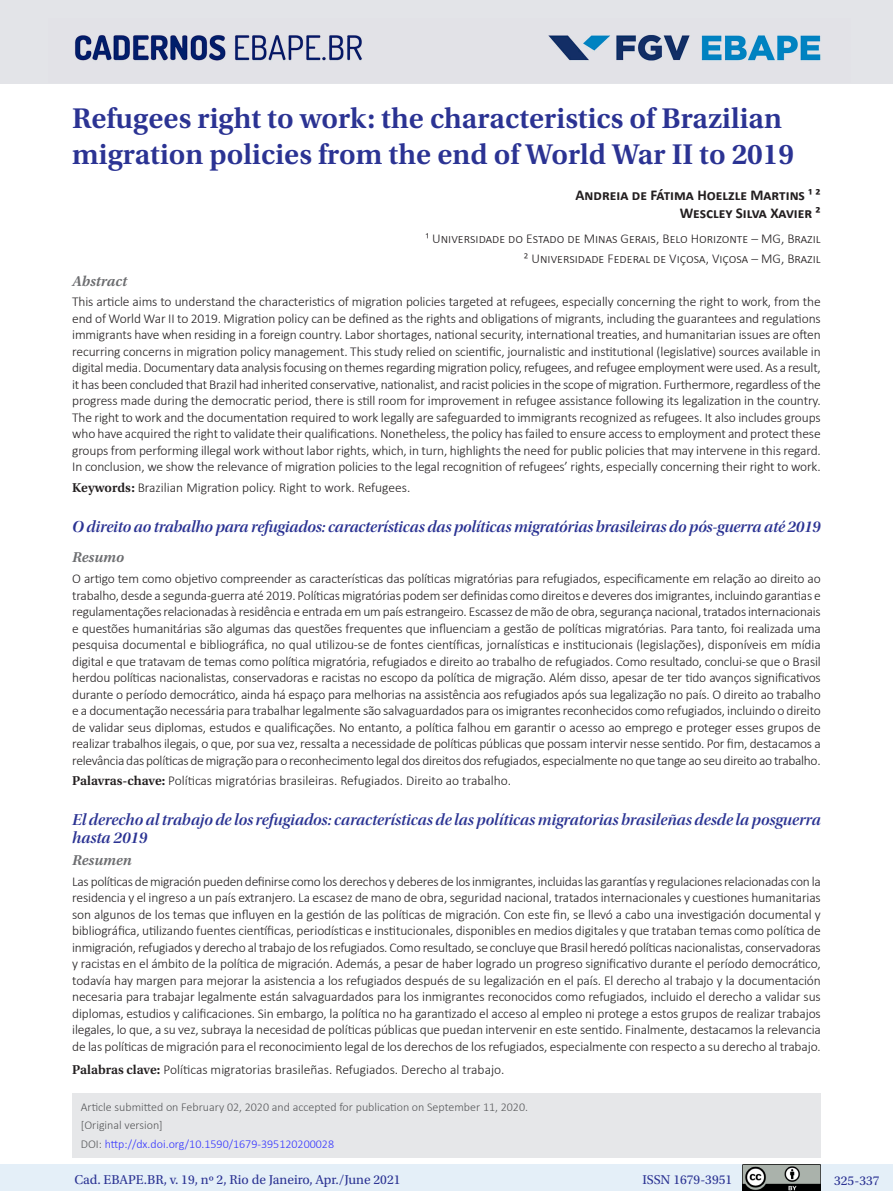
<style>
.page{position:relative;width:893px;height:1191px;background:#fff}
.page>*{position:absolute;margin:0;border:0;box-sizing:border-box;transform-origin:0 0}
._01_título_PT{font:600 30px/36px "Utopia Std";color:#2b3393}
._03_3_1_título_IN{font:16.5px/18px "Utopia Std Semibold Disp It";letter-spacing:-.005em;color:#2b3393}
._02_autores{font:700 15px "Calibri";color:#231f20}
._03_0_titulo_resumo{font:italic 600 15px "Utopia Std";color:#6c6d70}
._03_1_1_resumo_PT{font:300 13.5px/16.5px "Calibri";letter-spacing:-.02em;color:#231f20;text-align:justify}
._03_3_2_resumo_IN{font:300 13.5px/16.5px "Calibri";letter-spacing:-.01em;color:#231f20;text-align:justify}
._03_1_2_palavras-cha{font:300 13.5px "Calibri";color:#231f20}
._02_autores_-_tit{font:300 13.5px "Calibri";color:#231f20}
.t1{font:13.5px "Utopia Std";color:#2b3393}
._03_1_2_Keywords{font:300 13.5px "Calibri";color:#231f20}
._06_3_nota_de_rodape{font:300 12px "Calibri";color:#57585a}
._06_3_nota_de_rodape-2{font:300 12px "Calibri";color:#33f}
.s1{font-family:"Utopia Std";font-weight:600}
.s2{font-size:12.75px}
.s3{color:#57585a}
</style>
<div class="page">
<div style="left:0;top:1164px;width:893px;height:27px;background:#e4eff8"></div>
<img style="left:743px;top:1164px;width:78px;height:27px">
<div style="left:0;top:0;width:893px;height:84px;background:#e3e4e8"></div>
<img style="left:74px;top:34px;width:747px;height:27px">
<div style="left:72px;top:1093px;width:749px;height:64px;background:#e6e7e9"></div>
<p class="_01_título_PT" style="left:72px;top:101px;width:723px">Refugees right to work: the characteristics of Brazilian migration policies from the end of World War II to 2019</p>
<p class="_02_autores" style="left:575px;top:185px;width:247px">Andreia de Fátima Hoelzle Martins ¹ ²</p>
<p class="_02_autores" style="left:680px;top:203px;width:142px">Wescley Silva Xavier ²</p>
<p class="_02_autores_-_tit" style="left:426px;top:230px;width:396px">¹ Universidade do Estado de Minas Gerais, Belo Horizonte – MG, Brazil</p>
<p class="_02_autores_-_tit" style="left:524px;top:250px;width:298px">² Universidade Federal de Viçosa, Viçosa – MG, Brazil</p>
<p class="_03_0_titulo_resumo" style="left:72px;top:272px;width:57px">Abstract</p>
<p class="_03_3_2_resumo_IN" style="left:72px;top:293px;width:750px">This article aims to understand the characteristics of migration policies targeted at refugees, especially concerning the right to work, from the end of World War II to 2019. Migration policy can be defined as the rights and obligations of migrants, including the guarantees and regulations immigrants have when residing in a foreign country. Labor shortages, national security, international treaties, and humanitarian issues are often recurring concerns in migration policy management. This study relied on scientific, journalistic and institutional (legislative) sources available in digital media. Documentary data analysis focusing on themes regarding migration policy, refugees, and refugee employment were used. As a result, it has been concluded that Brazil had inherited conservative, nationalist, and racist policies in the scope of migration. Furthermore, regardless of the progress made during the democratic period, there is still room for improvement in refugee assistance following its legalization in the country.<br>The right to work and the documentation required to work legally are safeguarded to immigrants recognized as refugees. It also includes groups who have acquired the right to validate their qualifications. Nonetheless, the policy has failed to ensure access to employment and protect these groups from performing illegal work without labor rights, which, in turn, highlights the need for public policies that may intervene in this regard.<br>In conclusion, we show the relevance of migration policies to the legal recognition of refugees’ rights, especially concerning their right to work.</p>
<p class="_03_1_2_Keywords" style="left:72px;top:479px;width:340px"><span class="s1">Keywords:</span> Brazilian Migration policy. Right to work. Refugees.</p>
<p class="_03_3_1_título_IN" style="left:72px;top:517px;width:750px">O direito ao trabalho para refugiados: características das políticas migratórias brasileiras do pós-guerra até 2019</p>
<p class="_03_0_titulo_resumo" style="left:72px;top:549px;width:53px">Resumo</p>
<p class="_03_1_1_resumo_PT" style="left:72px;top:570px;width:750px">O artigo tem como objetivo compreender as características das políticas migratórias para refugiados, especificamente em relação ao direito ao trabalho, desde a segunda-guerra até 2019. Políticas migratórias podem ser definidas como direitos e deveres dos imigrantes, incluindo garantias e regulamentações relacionadas à residência e entrada em um país estrangeiro. Escassez de mão de obra, segurança nacional, tratados internacionais e questões humanitárias são algumas das questões frequentes que influenciam a gestão de políticas migratórias. Para tanto, foi realizada uma pesquisa documental e bibliográfica, no qual utilizou-se de fontes científicas, jornalísticas e institucionais (legislações), disponíveis em mídia digital e que tratavam de temas como política migratória, refugiados e direito ao trabalho de refugiados. Como resultado, conclui-se que o Brasil herdou políticas nacionalistas, conservadoras e racistas no escopo da política de migração. Além disso, apesar de ter tido avanços significativos durante o período democrático, ainda há espaço para melhorias na assistência aos refugiados após sua legalização no país. O direito ao trabalho e a documentação necessária para trabalhar legalmente são salvaguardados para os imigrantes reconhecidos como refugiados, incluindo o direito de validar seus diplomas, estudos e qualificações. No entanto, a política falhou em garantir o acesso ao emprego e proteger esses grupos de realizar trabalhos ilegais, o que, por sua vez, ressalta a necessidade de políticas públicas que possam intervir nesse sentido. Por fim, destacamos a relevância das políticas de migração para o reconhecimento legal dos direitos dos refugiados, especialmente no que tange ao seu direito ao trabalho.</p>
<p class="_03_1_2_palavras-cha" style="left:72px;top:772px;width:440px"><span class="s1">Palavras-chave:</span> Políticas migratórias brasileiras. Refugiados. Direito ao trabalho.</p>
<p class="_03_3_1_título_IN" style="left:72px;top:810px;width:750px">El derecho al trabajo de los refugiados: características de las políticas migratorias brasileñas desde la posguerra hasta 2019</p>
<p class="_03_0_titulo_resumo" style="left:72px;top:851px;width:61px">Resumen</p>
<p class="_03_1_1_resumo_PT" style="left:72px;top:872px;width:750px">Las políticas de migración pueden definirse como los derechos y deberes de los inmigrantes, incluidas las garantías y regulaciones relacionadas con la residencia y el ingreso a un país extranjero. La escasez de mano de obra, seguridad nacional, tratados internacionales y cuestiones humanitarias son algunos de los temas que influyen en la gestión de las políticas de migración. Con este fin, se llevó a cabo una investigación documental y bibliográfica, utilizando fuentes científicas, periodísticas e institucionales, disponibles en medios digitales y que trataban temas como política de inmigración, refugiados y derecho al trabajo de los refugiados. Como resultado, se concluye que Brasil heredó políticas nacionalistas, conservadoras y racistas en el ámbito de la política de migración. Además, a pesar de haber logrado un progreso significativo durante el período democrático, todavía hay margen para mejorar la asistencia a los refugiados después de su legalización en el país. El derecho al trabajo y la documentación necesaria para trabajar legalmente están salvaguardados para los inmigrantes reconocidos como refugiados, incluido el derecho a validar sus diplomas, estudios y calificaciones. Sin embargo, la política no ha garantizado el acceso al empleo ni protege a estos grupos de realizar trabajos ilegales, lo que, a su vez, subraya la necesidad de políticas públicas que puedan intervenir en este sentido. Finalmente, destacamos la relevancia de las políticas de migración para el reconocimiento legal de los derechos de los refugiados, especialmente con respecto a su derecho al trabajo<span class="s2">.</span></p>
<p class="_03_1_2_palavras-cha" style="left:72px;top:1061px;width:434px"><span class="s1">Palabras clave:</span> Políticas migratorias brasileñas. Refugiados. Derecho al trabajo.</p>
<p class="_06_3_nota_de_rodape" style="left:81px;top:1099px;width:449px">Article submitted on February 02, 2020 and accepted for publication on September 11, 2020.</p>
<p class="_06_3_nota_de_rodape" style="left:81px;top:1118px;width:84px">[Original version]</p>
<p class="_06_3_nota_de_rodape-2" style="left:81px;top:1136px;width:255px"><span class="s3">DOI:</span> http://dx.doi.org/10.1590/1679-395120200028</p>
<p class="t1" style="left:74px;top:1172px;width:328px">Cad. EBAPE.BR, v. 19, nº 2, Rio de Janeiro, Apr./June 2021</p>
<p class="t1" style="left:642px;top:1172px;width:91px">ISSN 1679-3951</p>
<p class="t1" style="left:834px;top:1173px;width:47px">325-337</p>
</div>
